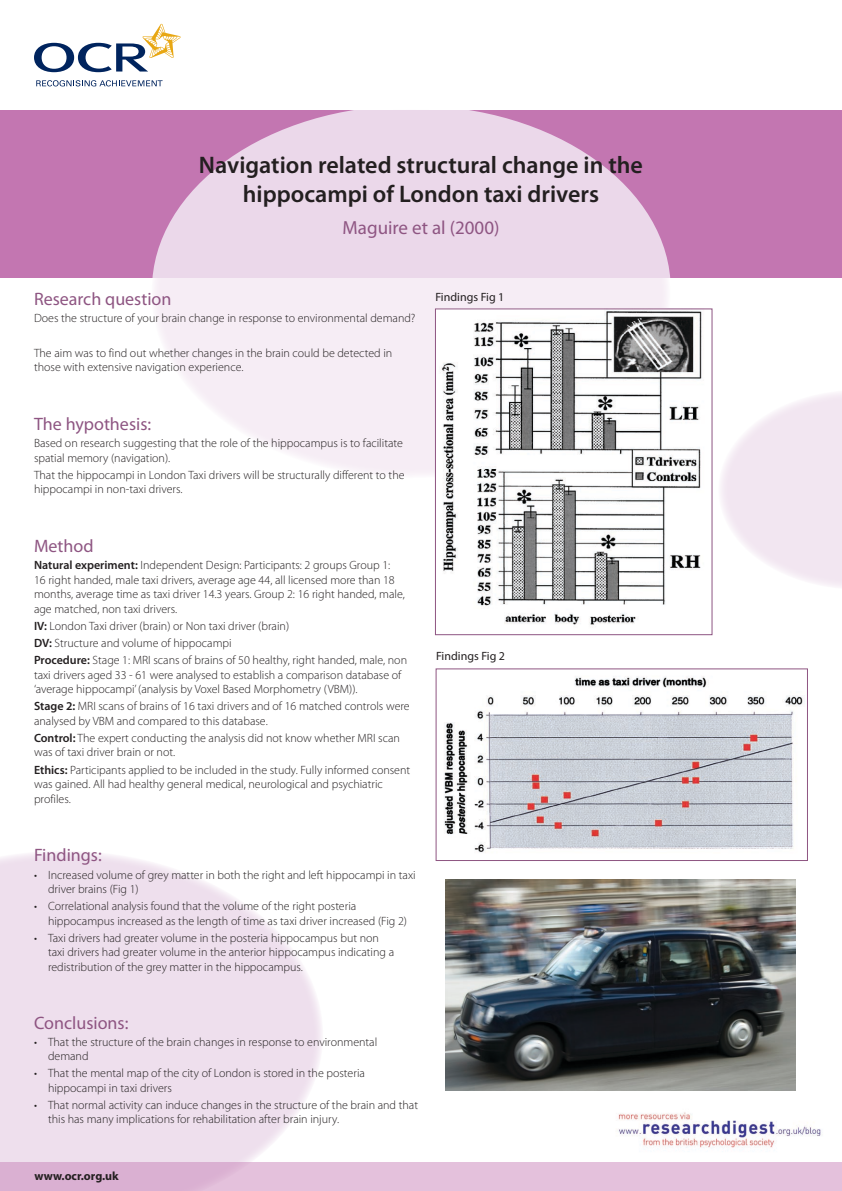
<style>
.page{position:relative;width:842px;height:1191px;background:#fff}
.page>*{position:absolute;margin:0;border:0;box-sizing:border-box;transform-origin:0 0}
.t1{font:600 24px/28.8px "Myriad Pro";color:#231f20;text-align:center}
.t2{font:19px "Myriad Pro";color:#8e5582}
.t3{font:18px "Myriad Pro";color:#8e5582}
.t4{font:300 12px/14.4px "Myriad Pro";color:#231f20}
.t5{font:12px "Myriad Pro";color:#231f20}
.t6{font:700 12px "Myriad Pro";color:#231f20}
.s1{font-weight:600}
</style>
<div class="page">
<svg style="left:720px;top:393px;width:122px;height:194px"></svg>
<div style="left:152px;top:109px;width:518px;height:369px;background:#f6edf5;border-radius:50%"></div>
<svg style="left:0;top:852px;width:322px;height:310px;background:#f0e3ef"></svg>
<div style="left:0;top:110px;width:842px;height:168px;background:#c376b1"></div>
<svg style="left:152px;top:110px;width:519px;height:168px;fill:#ebd8ea"></svg>
<svg style="left:36px;top:80px;width:127px;height:6px"></svg>
<svg style="left:34px;top:24px;width:147px;height:48px"></svg>
<div style="left:0;top:1162px;width:842px;height:29px;background:linear-gradient(to right,#dcb3d4,#e7c6df)"></div>
<img style="left:437px;top:310px;width:265px;height:315px">
<div style="left:435px;top:308px;width:277px;height:327px;border:1px solid #8e5582"></div>
<img style="left:444px;top:676px;width:361px;height:177px">
<div style="left:436px;top:668px;width:372px;height:193px;border:1px solid #8e5582"></div>
<img style="left:446px;top:879px;width:349px;height:211px">
<img style="left:617px;top:1112px;width:204px;height:37px">
<h1 class="t1" style="left:199px;top:150px;width:446px">Navigation related structural change in the hippocampi of London taxi drivers</h1>
<h2 class="t2" style="left:342px;top:215px;width:158px">Maguire et al (2000)</h2>
<h3 class="t3" style="left:34px;top:288px;width:139px">Research question</h3>
<p class="t4" style="left:34px;top:311px;width:383px">Does the structure of your brain change in response to environmental demand?</p>
<p class="t4" style="left:34px;top:345px;width:360px">The aim was to find out whether changes in the brain could be detected in those with extensive navigation experience.</p>
<h3 class="t3" style="left:34px;top:413px;width:119px">The hypothesis:</h3>
<p class="t4" style="left:34px;top:436px;width:370px">Based on research suggesting that the role of the hippocampus is to facilitate spatial memory (navigation).</p>
<p class="t4" style="left:34px;top:468px;width:372px">That the hippocampi in London Taxi drivers will be structurally different to the hippocampi in non-taxi drivers.</p>
<h3 class="t3" style="left:34px;top:535px;width:61px">Method</h3>
<p class="t4" style="left:34px;top:558px;width:372px"><span class="s1">Natural experiment:</span> Independent Design: Participants: 2 groups Group 1:<br>16 right handed, male taxi drivers, average age 44, all licensed more than 18 months, average time as taxi driver 14.3 years. Group 2: 16 right handed, male, age matched, non taxi drivers.</p>
<p class="t4" style="left:34px;top:617px;width:375px;line-height:17.2px"><span class="s1">IV:</span> London Taxi driver (brain) or Non taxi driver (brain)<br><span class="s1">DV:</span> Structure and volume of hippocampi<br><span class="s1">Procedure:</span> Stage 1: MRI scans of brains of 50 healthy, right handed, male, non</p>
<p class="t4" style="left:34px;top:668px;width:369px">taxi drivers aged 33 - 61 were analysed to establish a comparison database of ‘average hippocampi’ (analysis by Voxel Based Morphometry (VBM)).</p>
<p class="t4" style="left:34px;top:699px;width:377px"><span class="s1">Stage 2:</span> MRI scans of brains of 16 taxi drivers and of 16 matched controls were analysed by VBM and compared to this database.</p>
<p class="t4" style="left:34px;top:731px;width:367px"><span class="s1">Control:</span> The expert conducting the analysis did not know whether MRI scan was of taxi driver brain or not.</p>
<p class="t4" style="left:34px;top:762px;width:378px"><span class="s1">Ethics:</span> Participants applied to be included in the study. Fully informed consent was gained. All had healthy general medical, neurological and psychiatric profiles.</p>
<h3 class="t3" style="left:34px;top:844px;width:69px">Findings:</h3>
<p class="t4" style="left:48px;top:867px;width:369px;text-indent:-14px">• Increased volume of grey matter in both the right and left hippocampi in taxi driver brains (Fig 1)</p>
<p class="t4" style="left:48px;top:899px;width:361px;text-indent:-14px">• Correlational analysis found that the volume of the right posteria hippocampus increased as the length of time as taxi driver increased (Fig 2)</p>
<p class="t4" style="left:48px;top:931px;width:348px;text-indent:-14px">• Taxi drivers had greater volume in the posteria hippocampus but non taxi drivers had greater volume in the anterior hippocampus indicating a redistribution of the grey matter in the hippocampus.</p>
<h3 class="t3" style="left:34px;top:1011px;width:96px">Conclusions:</h3>
<p class="t4" style="left:48px;top:1034px;width:331px;text-indent:-14px">• That the structure of the brain changes in response to environmental demand</p>
<p class="t4" style="left:48px;top:1066px;width:318px;text-indent:-14px">• That the mental map of the city of London is stored in the posteria hippocampi in taxi drivers</p>
<p class="t4" style="left:48px;top:1098px;width:372px;text-indent:-14px">• That normal activity can induce changes in the structure of the brain and that this has many implications for rehabilitation after brain injury.</p>
<p class="t6" style="left:34px;top:1168px;width:86px">www.ocr.org.uk</p>
<p class="t5" style="left:435px;top:289px;width:70px">Findings Fig 1</p>
<p class="t5" style="left:436px;top:649px;width:70px">Findings Fig 2</p>
</div>
